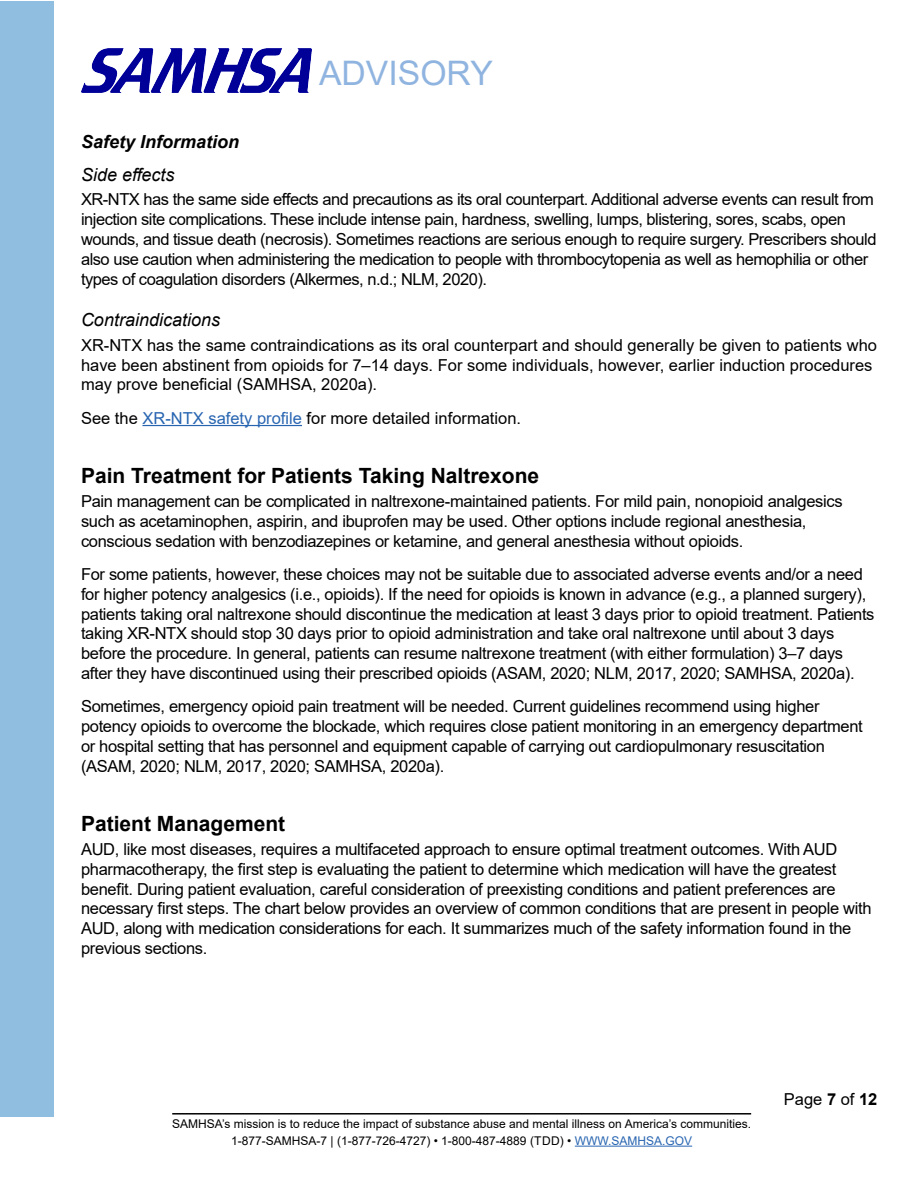
<style>
.page{position:relative;width:918px;height:1188px;background:#fff}
.page>*{position:absolute;margin:0;border:0;box-sizing:border-box;transform-origin:0 0}
.t1{font:33.75px "Arial";color:#90b4e0}
.head_1{font:700 21px "Arial";color:#000}
.head_3{font:italic 18px "Arial";color:#000}
.head_2{font:italic 700 18px "Arial";color:#000}
.Body{font:16.5px/19.8px "Arial";letter-spacing:-.02em;color:#000}
.Body-2{font:16.5px/19.8px "Arial";color:#000}
.t2{font:12px/16.8px "Arial";color:#000;text-align:center}
.s1{color:#2865b1}
.s2{font-weight:700}
</style>
<div class="page">
<div style="left:0;top:2px;width:54px;height:1115px;background:#90bee0"></div>
<img style="left:82px;top:49px;width:229px;height:44px">
<hr style="left:172px;top:1113px;width:579px;height:2px;background:#000">
<hr style="left:575px;top:1146px;width:117px;height:1px;background:#2865b1">
<hr style="left:142px;top:425px;width:160px;height:1px;background:#2865b1">
<h1 class="t1" style="left:319px;top:50px;width:175px">ADVISORY</h1>
<p class="head_2" style="left:81px;top:130px;width:160px">Safety Information</p>
<p class="head_3" style="left:81px;top:163px;width:95px">Side effects</p>
<p class="Body" style="left:81px;top:190px;width:797px">XR-NTX has the same side effects and precautions as its oral counterpart. Additional adverse events can result from injection site complications. These include intense pain, hardness, swelling, lumps, blistering, sores, scabs, open wounds, and tissue death (necrosis). Sometimes reactions are serious enough to require surgery. Prescribers should also use caution when administering the medication to people with thrombocytopenia as well as hemophilia or other types of coagulation disorders (Alkermes, n.d.; NLM, 2020).</p>
<p class="head_3" style="left:81px;top:309px;width:141px">Contraindications</p>
<p class="Body-2" style="left:81px;top:335px;width:798px">XR-NTX has the same contraindications as its oral counterpart and should generally be given to patients who have been abstinent from opioids for 7–14 days. For some individuals, however, earlier induction procedures may prove beneficial (SAMHSA, 2020a).</p>
<p class="Body-2" style="left:81px;top:408px;width:442px">See the <span class="s1">XR-NTX safety profile</span> for more detailed information.</p>
<h2 class="head_1" style="left:81px;top:461px;width:460px">Pain Treatment for Patients Taking Naltrexone</h2>
<p class="Body" style="left:81px;top:491px;width:763px">Pain management can be complicated in naltrexone-maintained patients. For mild pain, nonopioid analgesics such as acetaminophen, aspirin, and ibuprofen may be used. Other options include regional anesthesia, conscious sedation with benzodiazepines or ketamine, and general anesthesia without opioids.</p>
<p class="Body" style="left:81px;top:564px;width:795px">For some patients, however, these choices may not be suitable due to associated adverse events and/or a need for higher potency analgesics (i.e., opioids). If the need for opioids is known in advance (e.g., a planned surgery), patients taking oral naltrexone should discontinue the medication at least 3 days prior to opioid treatment. Patients taking XR-NTX should stop 30 days prior to opioid administration and take oral naltrexone until about 3 days before the procedure. In general, patients can resume naltrexone treatment (with either formulation) 3–7 days after they have discontinued using their prescribed opioids (ASAM, 2020; NLM, 2017, 2020; SAMHSA, 2020a).</p>
<p class="Body" style="left:81px;top:697px;width:783px">Sometimes, emergency opioid pain treatment will be needed. Current guidelines recommend using higher potency opioids to overcome the blockade, which requires close patient monitoring in an emergency department or hospital setting that has personnel and equipment capable of carrying out cardiopulmonary resuscitation (ASAM, 2020; NLM, 2017, 2020; SAMHSA, 2020a).</p>
<p class="head_1" style="left:81px;top:808px;width:206px">Patient Management</p>
<p class="Body" style="left:81px;top:839px;width:792px">AUD, like most diseases, requires a multifaceted approach to ensure optimal treatment outcomes. With AUD pharmacotherapy, the first step is evaluating the patient to determine which medication will have the greatest benefit. During patient evaluation, careful consideration of preexisting conditions and patient preferences are necessary first steps. The chart below provides an overview of common conditions that are present in people with AUD, along with medication considerations for each. It summarizes much of the safety information found in the previous sections.</p>
<p class="t2" style="left:172px;top:1115px;width:580px">SAMHSA’s mission is to reduce the impact of substance abuse and mental illness on America’s communities.<br>1-877-SAMHSA-7 | (1-877-726-4727) • 1-800-487-4889 (TDD) • <span class="s1">WWW.SAMHSA.GOV</span></p>
<p class="Body" style="left:784px;top:1089px;width:95px">Page <span class="s2">7</span> of <span class="s2">12</span></p>
</div>
